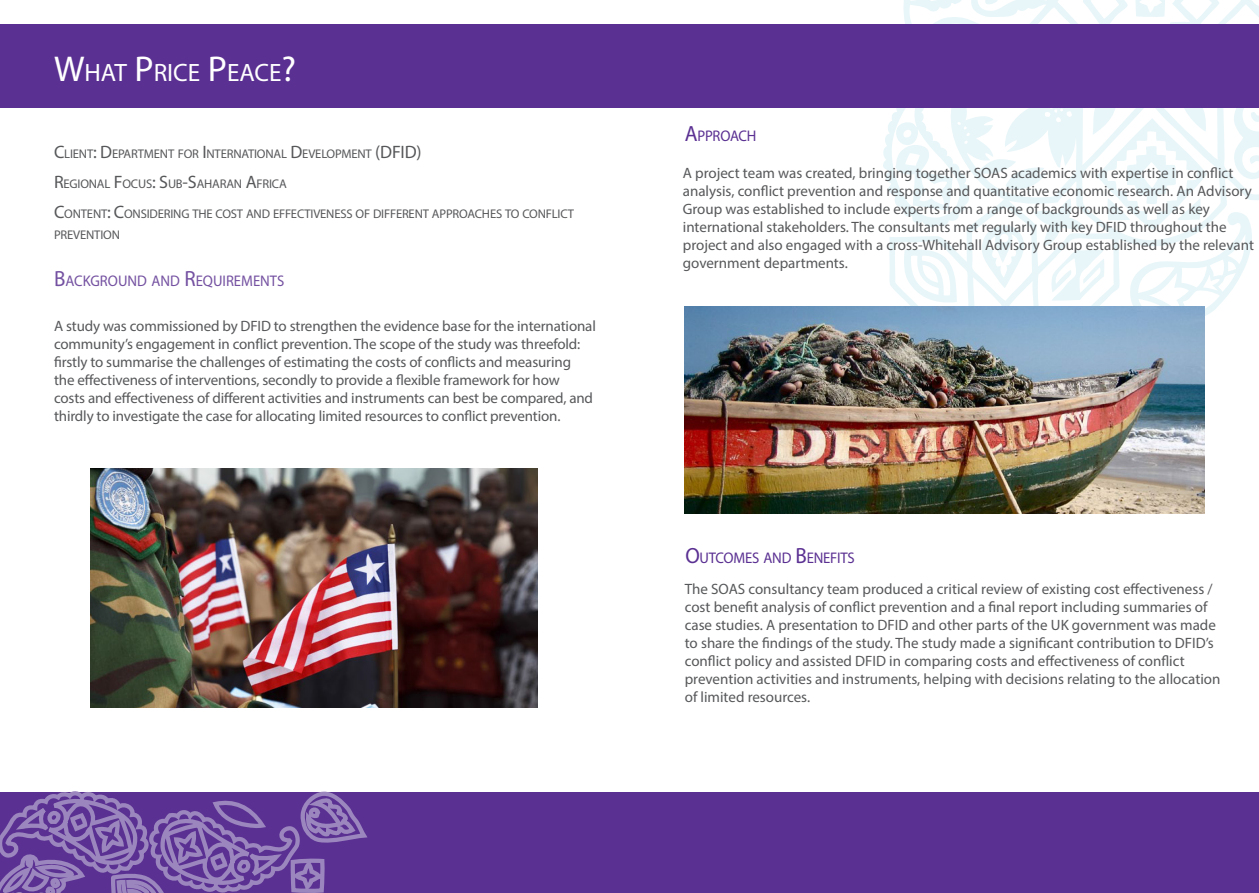
<style>
.page{position:relative;width:1259px;height:893px;background:#fff}
.page>*{position:absolute;margin:0;border:0;box-sizing:border-box;transform-origin:0 0}
.Qutoes{font:25.2px "Myriad Pro";color:#fff}
.bullet_points{font:18px "Myriad Pro";color:#57585a}
.bullet_points-2{font:15.45px "Myriad Pro";letter-spacing:-.015em;color:#5a3092;scale:.95 1}
.Subheadings{font:15.45px "Myriad Pro";color:#7451a1;scale:.95 1}
.top_info{font:15px/18px "Myriad Pro";color:#57585a}
.bullet_points-3{font:15px/18px "Myriad Pro";letter-spacing:-.01em;color:#57585a}
.bullet_points-4{font:12.6px/21.6px "Myriad Pro";letter-spacing:-.015em;color:#57585a}
.s1{font-size:36px}
.s2{font-size:18px}
.s3{font-size:22.05px}
</style>
<div class="page">
<svg style="left:854px;top:0;width:405px;height:498px"></svg>
<svg style="left:882px;top:108px;width:377px;height:369px"></svg>
<div style="left:0;top:792px;width:1259px;height:101px;background:#5a3092"></div>
<div style="left:0;top:25px;width:1259px;height:83px;background:#5a3092"></div>
<svg style="left:0;top:791px;width:368px;height:102px"></svg>
<img style="left:685px;top:306px;width:519px;height:208px">
<img style="left:91px;top:468px;width:446px;height:239px">
<p class="Qutoes" style="left:54px;top:57px;width:244px"><span class="s1">W</span>HAT <span class="s1">P</span>RICE <span class="s1">P</span>EACE<span class="s1">?</span></p>
<p class="bullet_points-4" style="left:54px;top:142px;width:336px"><span class="s2">C</span>LIENT<span class="s2">: D</span>EPARTMENT FOR <span class="s2">I</span> NTERNATIONAL <span class="s2">D</span>EVELOPMENT <span class="s2">(DFID</span></p>
<p class="bullet_points" style="left:416px;top:140px;width:7px">)</p>
<p class="bullet_points-4" style="left:54px;top:172px;width:234px"><span class="s2">R</span>EGIONAL <span class="s2">F</span>OCUS<span class="s2">: S</span>UB<span class="s2">-S</span>AHARAN <span class="s2">A</span>FRICA</p>
<p class="bullet_points-4" style="left:54px;top:202px;width:522px"><span class="s2">C</span>ONTENT<span class="s2">: C</span>ONSIDERING THE COST AND EFFECTIVENESS OF DIFFERENT APPROACHES TO CONFLICT<br>PREVENTION</p>
<p class="Subheadings" style="left:54px;top:271px;width:244px"><span class="s3">B</span>ACKGROUND AND <span class="s3">R</span>EQUIREMENTS</p>
<p class="bullet_points-3" style="left:54px;top:317px;width:543px">A study was commissioned by DFID to strengthen the evidence base for the international community’s engagement in conflict prevention. The scope of the study was threefold: firstly to summarise the challenges of estimating the costs of conflicts and measuring<br>the effectiveness of interventions, secondly to provide a flexible framework for how<br>costs and effectiveness of different activities and instruments can best be compared, and thirdly to investigate the case for allocating limited resources to conflict prevention.</p>
<p class="bullet_points-2" style="left:685px;top:127px;width:77px"><span class="s3">A</span>PPROACH</p>
<p class="top_info" style="left:683px;top:164px;width:572px">A project team was created, bringing together SOAS academics with expertise in conflict analysis, conflict prevention and response and quantitative economic research. An Advisory Group was established to include experts from a range of backgrounds as well as key international stakeholders. The consultants met regularly with key DFID throughout the project and also engaged with a cross-Whitehall Advisory Group established by the relevant government departments.</p>
<p class="bullet_points-2" style="left:685px;top:548px;width:180px"><span class="s3">O</span>UTCOMES AND <span class="s3">B</span>ENEFITS</p>
<p class="top_info" style="left:685px;top:580px;width:537px">The SOAS consultancy team produced a critical review of existing cost effectiveness / cost benefit analysis of conflict prevention and a final report including summaries of case studies. A presentation to DFID and other parts of the UK government was made to share the findings of the study. The study made a significant contribution to DFID’s conflict policy and assisted DFID in comparing costs and effectiveness of conflict prevention activities and instruments, helping with decisions relating to the allocation of limited resources.</p>
</div>
